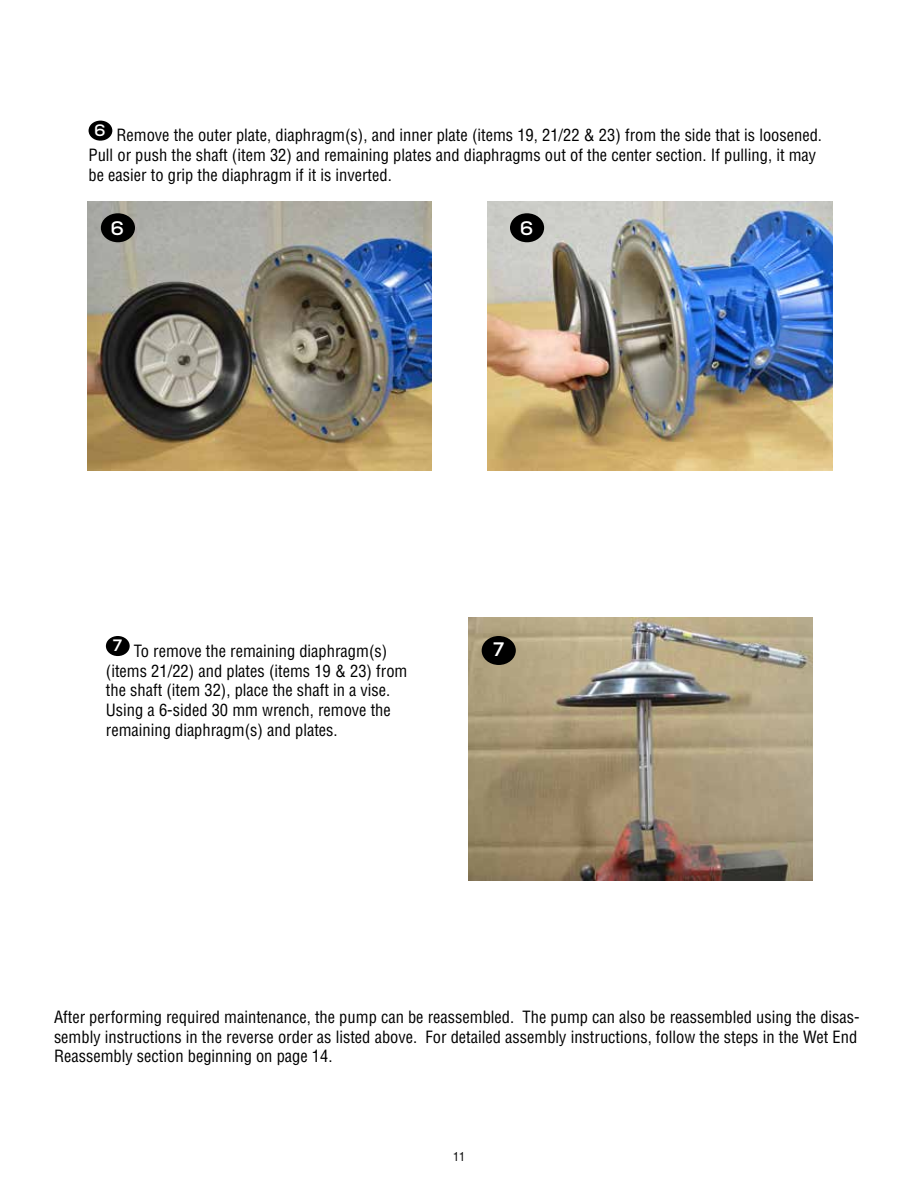
<style>
.page{position:relative;width:918px;height:1188px;background:#fff}
.page>*{position:absolute;margin:0;border:0;box-sizing:border-box;transform-origin:0 0}
.t1{font:700 19.5px "Nexa";color:#fff}
.t2{font:condensed 16.5px/19.8px "Helvetica";color:#000}
.t3{font:condensed 12px "Helvetica";color:#000}
</style>
<div class="page">
<div style="left:106px;top:636px;width:24px;height:20px;background:#000;border-radius:50%"></div>
<div style="left:89px;top:121px;width:23px;height:20px;background:#000;border-radius:50%"></div>
<img style="left:87px;top:202px;width:345px;height:268px">
<img style="left:488px;top:202px;width:344px;height:268px">
<img style="left:468px;top:618px;width:345px;height:262px">
<div style="left:482px;top:636px;width:34px;height:29px;background:#000;border-radius:50%"></div>
<div style="left:101px;top:213px;width:34px;height:29px;background:#000;border-radius:50%"></div>
<div style="left:510px;top:213px;width:34px;height:29px;background:#000;border-radius:50%"></div>
<p class="t2" style="left:89px;top:125px;width:735px;text-indent:6px"><sup>6</sup> Remove the outer plate, diaphragm(s), and inner plate (items 19, 21/22 &amp; 23) from the side that is loosened.<br>Pull or push the shaft (item 32) and remaining plates and diaphragms out of the center section. If pulling, it may be easier to grip the diaphragm if it is inverted.</p>
<p class="t1" style="left:111px;top:216px;width:15px">6</p>
<p class="t1" style="left:520px;top:216px;width:15px">6</p>
<p class="t2" style="left:106px;top:640px;width:303px;text-indent:7px"><sup>7</sup> To remove the remaining diaphragm(s) (items 21/22) and plates (items 19 &amp; 23) from the shaft (item 32), place the shaft in a vise.<br>Using a 6-sided 30 mm wrench, remove the remaining diaphragm(s) and plates.</p>
<p class="t1" style="left:493px;top:637px;width:12px">7</p>
<p class="t2" style="left:54px;top:1007px;width:807px">After performing required maintenance, the pump can be reassembled. The pump can also be reassembled using the disas&shy;sembly instructions in the reverse order as listed above. For detailed assembly instructions, follow the steps in the Wet End<br>Reassembly section beginning on page 14.</p>
<p class="t3" style="left:453px;top:1149px;width:13px">11</p>
</div>
